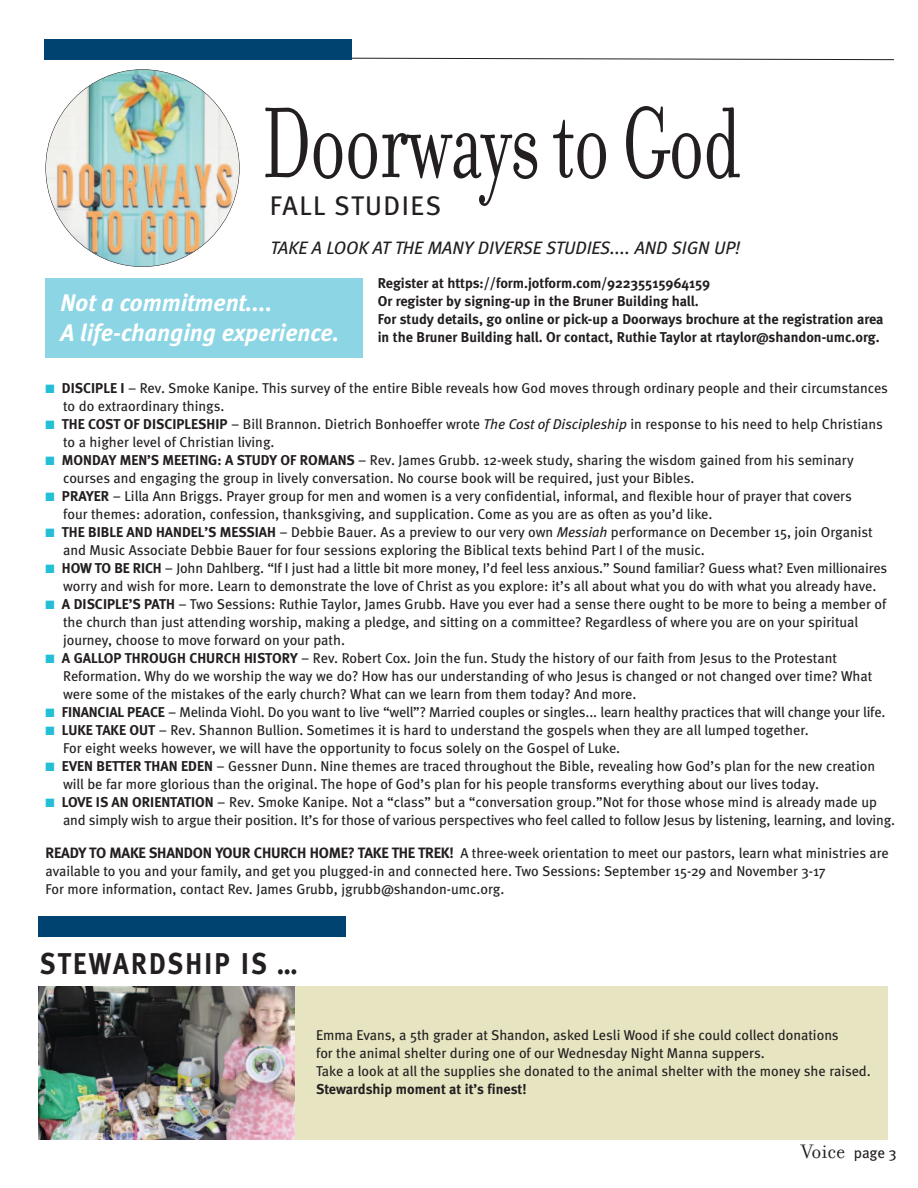
<style>
.page{position:relative;width:918px;height:1188px;background:#fff}
.page>*{position:absolute;margin:0;border:0;box-sizing:border-box;transform-origin:0 0}
.t1{font:108px "Filosofia";letter-spacing:-.015em;color:#231f20;scale:.7 1}
.t2{font:700 30px "Meta";letter-spacing:.085em;color:#231f20;scale:.9 1}
.t3{font:27px "Meta";letter-spacing:.055em;color:#231f20}
.t4{font:italic 700 24px/30px "Meta";color:#fff}
.t5{font:21px "Filosofia";color:#231f20}
.t6{font:italic 18px "Meta";color:#231f20}
.t7{font:14.25px/18px "Meta";color:#231f20}
.t8{font:700 14.25px/18px "Meta";color:#231f20}
.s1{color:#23bfd5}
.s2{font-weight:700}
.s3{font-style:italic}
.s4{font-weight:700;font-size:15px}
.s5{font-family:"Meta";font-size:15px}
</style>
<div class="page">
<svg style="left:352px;top:58px;width:542px;height:2px"></svg>
<div style="left:44px;top:39px;width:308px;height:21px;background:#004270"></div>
<img style="left:46px;top:70px;width:193px;height:197px;border-radius:50%">
<div style="left:38px;top:916px;width:308px;height:21px;background:#004270"></div>
<div style="left:38px;top:986px;width:850px;height:154px;background:#e7e4c2"></div>
<div style="left:45px;top:278px;width:318px;height:80px;background:#8cd5e4"></div>
<img style="left:38px;top:987px;width:257px;height:153px">
<h1 class="t1" style="left:262px;top:100px;width:687px">Doorways to God</h1>
<h3 class="t3" style="left:270px;top:195px;width:173px">FALL STUDIES</h3>
<p class="t6" style="left:270px;top:240px;width:472px">TAKE A LOOK AT THE MANY DIVERSE STUDIES.... AND SIGN UP!</p>
<p class="t8" style="left:378px;top:275px;width:507px">Register at https://form.jotform.com/92235515964159<br>Or register by signing-up in the Bruner Building hall.<br>For study details, go online or pick-up a Doorways brochure at the registration area in the Bruner Building hall. Or contact, Ruthie Taylor at rtaylor@shandon-umc.org.</p>
<p class="t7" style="left:63px;top:380px;width:826px;text-indent:-18px"><span class="s1">■</span> <span class="s2">DISCIPLE I</span> – Rev. Smoke Kanipe. This survey of the entire Bible reveals how God moves through ordinary people and their circumstances to do extraordinary things.</p>
<p class="t7" style="left:63px;top:416px;width:821px;text-indent:-18px"><span class="s1">■</span> <span class="s2">THE COST OF DISCIPLESHIP</span> – Bill Brannon. Dietrich Bonhoeffer wrote <span class="s3">The Cost of Discipleship</span> in response to his need to help Christians to a higher level of Christian living.</p>
<p class="t7" style="left:63px;top:452px;width:792px;text-indent:-18px"><span class="s1">■</span> <span class="s2">MONDAY MEN’S MEETING: A STUDY OF ROMANS</span> – Rev. James Grubb. 12-week study, sharing the wisdom gained from his seminary courses and engaging the group in lively conversation. No course book will be required, just your Bibles.</p>
<p class="t7" style="left:63px;top:488px;width:790px;text-indent:-18px"><span class="s1">■</span> <span class="s2">PRAYER</span> – Lilla Ann Briggs. Prayer group for men and women is a very confidential, informal, and flexible hour of prayer that covers four themes: adoration, confession, thanksgiving, and supplication. Come as you are as often as you’d like.</p>
<p class="t7" style="left:63px;top:524px;width:811px;text-indent:-18px"><span class="s1">■</span> <span class="s2">THE BIBLE AND HANDEL’S MESSIAH</span> – Debbie Bauer. As a preview to our very own <span class="s3">Messiah</span> performance on December 15, join Organist and Music Associate Debbie Bauer for four sessions exploring the Biblical texts behind Part I of the music.</p>
<p class="t7" style="left:45px;top:560px;width:843px;text-align:center"><span class="s1">■</span> <span class="s2">HOW TO BE RICH</span> – John Dahlberg. “If I just had a little bit more money, I’d feel less anxious.” Sound familiar? Guess what? Even millionaires worry and wish for more. Learn to demonstrate the love of Christ as you explore: it’s all about what you do with what you already have.</p>
<p class="t7" style="left:63px;top:596px;width:825px;text-indent:-18px"><span class="s1">■</span> <span class="s2">A DISCIPLE’S PATH</span> – Two Sessions: Ruthie Taylor, James Grubb. Have you ever had a sense there ought to be more to being a member of the church than just attending worship, making a pledge, and sitting on a committee? Regardless of where you are on your spiritual journey, choose to move forward on your path.</p>
<p class="t7" style="left:63px;top:650px;width:811px;text-indent:-18px"><span class="s1">■</span> <span class="s2">A GALLOP THROUGH CHURCH HISTORY</span> – Rev. Robert Cox. Join the fun. Study the history of our faith from Jesus to the Protestant<br>Reformation. Why do we worship the way we do? How has our understanding of who Jesus is changed or not changed over time? What were some of the mistakes of the early church? What can we learn from them today? And more.</p>
<p class="t7" style="left:45px;top:704px;width:841px"><span class="s1">■</span> <span class="s2">FINANCIAL PEACE</span> – Melinda Viohl. Do you want to live “well”? Married couples or singles... learn healthy practices that will change your life.</p>
<p class="t7" style="left:63px;top:722px;width:747px;text-indent:-18px"><span class="s1">■</span> <span class="s2">LUKE TAKE OUT</span> – Rev. Shannon Bullion. Sometimes it is hard to understand the gospels when they are all lumped together.<br>For eight weeks however, we will have the opportunity to focus solely on the Gospel of Luke.</p>
<p class="t7" style="left:63px;top:758px;width:814px;text-indent:-18px"><span class="s1">■</span> <span class="s2">EVEN BETTER THAN EDEN</span> – Gessner Dunn. Nine themes are traced throughout the Bible, revealing how God’s plan for the new creation will be far more glorious than the original. The hope of God’s plan for his people transforms everything about our lives today.</p>
<p class="t7" style="left:63px;top:794px;width:833px;text-indent:-18px"><span class="s1">■</span> <span class="s2">LOVE IS AN ORIENTATION</span> – Rev. Smoke Kanipe. Not a “class” but a “conversation group.”Not for those whose mind is already made up and simply wish to argue their position. It’s for those of various perspectives who feel called to follow Jesus by listening, learning, and loving.</p>
<p class="t7" style="left:45px;top:845px;width:845px"><span class="s4">READY TO MAKE SHANDON YOUR CHURCH HOME? TAKE THE TREK!</span> A three-week orientation to meet our pastors, learn what ministries are available to you and your family, and get you plugged-in and connected here. Two Sessions: September 15-29 and November 3-17<br>For more information, contact Rev. James Grubb, jgrubb@shandon-umc.org.</p>
<h3 class="t4" style="left:60px;top:290px;width:280px">Not a commitment....<br>A life-changing experience.</h3>
<h2 class="t2" style="left:40px;top:952px;width:288px">STEWARDSHIP IS …</h2>
<p class="t7" style="left:316px;top:1027px;width:556px">Emma Evans, a 5th grader at Shandon, asked Lesli Wood if she could collect donations<br>for the animal shelter during one of our Wednesday Night Manna suppers.<br>Take a look at all the supplies she donated to the animal shelter with the money she raised.</p>
<p class="t8" style="left:316px;top:1081px;width:212px">Stewardship moment at it’s finest!</p>
<h3 class="t5" style="left:801px;top:1143px;width:97px">Voice <span class="s5">page 3</span></h3>
</div>
